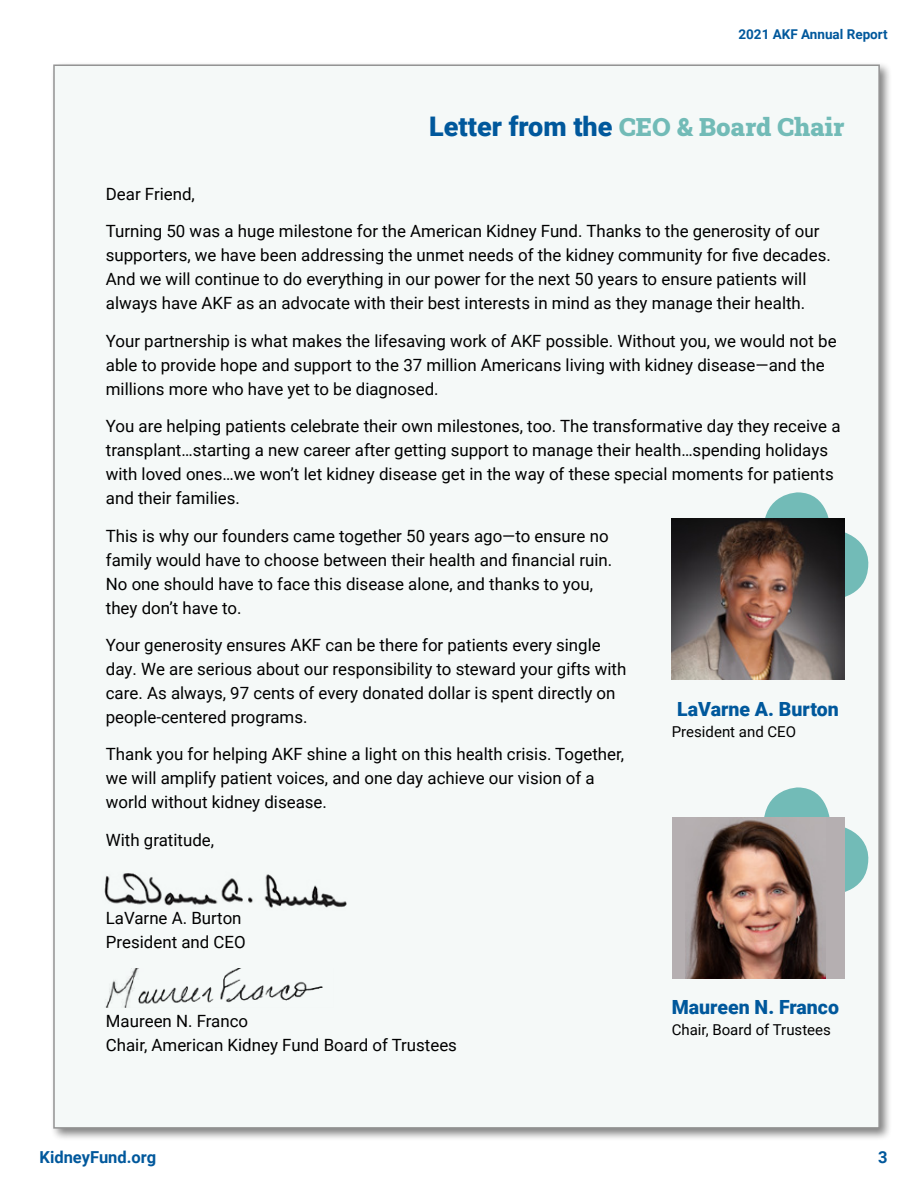
<style>
.page{position:relative;width:918px;height:1188px;background:#fff}
.page>*{position:absolute;margin:0;border:0;box-sizing:border-box;transform-origin:0 0}
.t1{font:900 25.5px "Roboto Slab";color:#72bbb7}
.t2{font:900 19.5px "Roboto";color:#00589c}
.t3{font:16.8px/24px "Roboto";color:#000}
.t4{font:700 16.5px "Roboto";color:#00589c}
.t5{font:15px "Roboto";color:#000}
.t6{font:700 13.5px "Roboto";color:#00589c}
.s1{font-family:"Roboto";font-size:27px;color:#00589c}
</style>
<div class="page">
<div style="left:50px;top:61px;width:843px;height:1081px;background:#000;opacity:.5"></div>
<div style="left:53px;top:64px;width:827px;height:1065px;background:#f5f9f8;border:2px solid #949494"></div>
<svg style="left:765px;top:492px;width:104px;height:109px"></svg>
<svg style="left:764px;top:787px;width:105px;height:109px"></svg>
<img style="left:672px;top:518px;width:172px;height:162px">
<div style="left:672px;top:817px;width:172px;height:162px;background:#b5afb1"></div>
<img style="left:685px;top:819px;width:141px;height:160px">
<img style="left:104px;top:873px;width:243px;height:35px">
<img style="left:105px;top:969px;width:218px;height:38px">
<p class="t6" style="left:738px;top:24px;width:151px">2021 AKF Annual Report</p>
<h1 class="t1" style="left:429px;top:110px;width:417px"><span class="s1">Letter from the</span> CEO &amp; Board Chair</h1>
<p class="t3" style="left:106px;top:181px;width:91px">Dear Friend,</p>
<p class="t3" style="left:106px;top:218px;width:726px">Turning 50 was a huge milestone for the American Kidney Fund. Thanks to the generosity of our supporters, we have been addressing the unmet needs of the kidney community for five decades.<br>And we will continue to do everything in our power for the next 50 years to ensure patients will always have AKF as an advocate with their best interests in mind as they manage their health.</p>
<p class="t3" style="left:106px;top:328px;width:732px">Your partnership is what makes the lifesaving work of AKF possible. Without you, we would not be able to provide hope and support to the 37 million Americans living with kidney disease—and the millions more who have yet to be diagnosed.</p>
<p class="t3" style="left:106px;top:413px;width:736px">You are helping patients celebrate their own milestones, too. The transformative day they receive a transplant…starting a new career after getting support to manage their health…spending holidays with loved ones…we won’t let kidney disease get in the way of these special moments for patients and their families.</p>
<p class="t3" style="left:106px;top:523px;width:508px">This is why our founders came together 50 years ago—to ensure no family would have to choose between their health and financial ruin.<br>No one should have to face this disease alone, and thanks to you, they don’t have to.</p>
<p class="t3" style="left:106px;top:632px;width:522px">Your generosity ensures AKF can be there for patients every single day. We are serious about our responsibility to steward your gifts with care. As always, 97 cents of every donated dollar is spent directly on people-centered programs.</p>
<p class="t3" style="left:106px;top:742px;width:520px">Thank you for helping AKF shine a light on this health crisis. Together, we will amplify patient voices, and one day achieve our vision of a world without kidney disease.</p>
<p class="t3" style="left:106px;top:827px;width:110px">With gratitude,</p>
<p class="t2" style="left:677px;top:695px;width:163px">LaVarne A. Burton</p>
<p class="t5" style="left:672px;top:721px;width:126px">President and CEO</p>
<p class="t3" style="left:106px;top:905px;width:141px">LaVarne A. Burton<br>President and CEO</p>
<p class="t3" style="left:106px;top:1009px;width:353px">Maureen N. Franco<br>Chair, American Kidney Fund Board of Trustees</p>
<p class="t2" style="left:672px;top:994px;width:169px">Maureen N. Franco</p>
<p class="t5" style="left:672px;top:1020px;width:161px">Chair, Board of Trustees</p>
<p class="t4" style="left:40px;top:1145px;width:118px">KidneyFund.org</p>
<p class="t4" style="left:878px;top:1145px;width:11px">3</p>
</div>
